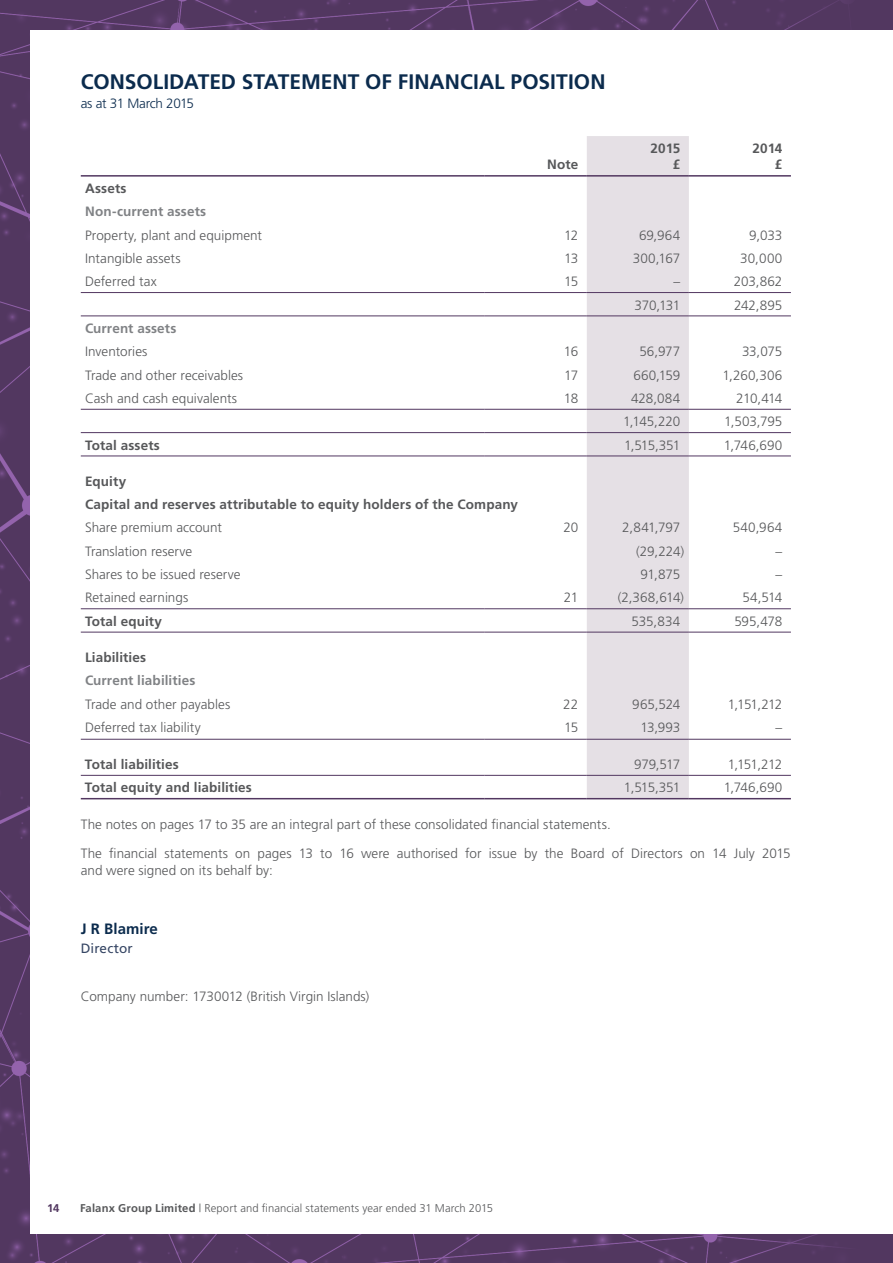
<style>
.page{position:relative;width:893px;height:1263px;background:#fff}
.page>*{position:absolute;margin:0;border:0;box-sizing:border-box;transform-origin:0 0}
.t1{font:700 21px "Frutiger";color:#0b2b4d}
.t2{font:700 15px "Frutiger";letter-spacing:.005em;color:#0b2b4d}
.t3{font:300 13.5px/29.2px "Frutiger";color:#57585a}
.t4{font:700 13.5px/16.5px "Frutiger";letter-spacing:.01em;color:#57585a;text-align:right}
.t5{font:700 13.5px "Frutiger";letter-spacing:.01em;color:#808285}
.t6{font:300 13.5px "Frutiger";letter-spacing:-.025em;color:#0b2b4d}
.t7{font:13.5px "Frutiger";letter-spacing:.005em;color:#364664}
.t8{font:300 11.25px "Frutiger";letter-spacing:.01em;color:#57585a}
.t9{font:700 11.25px "Frutiger";color:#523760}
.s1{font-weight:700}
</style>
<div class="page">
<img style="left:0;top:0;width:757px;height:1263px">
<div style="left:757px;top:0;width:136px;height:1263px;background:#523760"></div>
<div style="left:30px;top:30px;width:863px;height:1203px;background:#fff"></div>
<div style="left:587px;top:136px;width:102px;height:662px;background:#e5e0e5"></div>
<hr style="left:81px;top:432px;width:404px;height:1px;background:#523760">
<hr style="left:485px;top:432px;width:102px;height:1px;background:#523760">
<hr style="left:587px;top:432px;width:102px;height:1px;background:#523760">
<hr style="left:689px;top:432px;width:102px;height:1px;background:#523760">
<hr style="left:81px;top:175px;width:404px;height:2px;background:#523760">
<hr style="left:485px;top:175px;width:102px;height:2px;background:#523760">
<hr style="left:587px;top:175px;width:102px;height:2px;background:#523760">
<hr style="left:689px;top:175px;width:102px;height:2px;background:#523760">
<hr style="left:81px;top:292px;width:404px;height:1px;background:#523760">
<hr style="left:485px;top:292px;width:102px;height:1px;background:#523760">
<hr style="left:587px;top:292px;width:102px;height:1px;background:#523760">
<hr style="left:689px;top:292px;width:102px;height:1px;background:#523760">
<hr style="left:81px;top:315px;width:404px;height:1px;background:#523760">
<hr style="left:485px;top:315px;width:102px;height:1px;background:#523760">
<hr style="left:587px;top:315px;width:102px;height:1px;background:#523760">
<hr style="left:689px;top:315px;width:102px;height:1px;background:#523760">
<hr style="left:81px;top:409px;width:404px;height:1px;background:#523760">
<hr style="left:485px;top:409px;width:102px;height:1px;background:#523760">
<hr style="left:587px;top:409px;width:102px;height:1px;background:#523760">
<hr style="left:689px;top:409px;width:102px;height:1px;background:#523760">
<hr style="left:81px;top:456px;width:404px;height:1px;background:#523760">
<hr style="left:485px;top:456px;width:102px;height:1px;background:#523760">
<hr style="left:587px;top:456px;width:102px;height:1px;background:#523760">
<hr style="left:689px;top:456px;width:102px;height:1px;background:#523760">
<hr style="left:81px;top:798px;width:404px;height:1px;background:#523760">
<hr style="left:485px;top:798px;width:102px;height:1px;background:#523760">
<hr style="left:587px;top:798px;width:102px;height:1px;background:#523760">
<hr style="left:689px;top:798px;width:102px;height:1px;background:#523760">
<hr style="left:81px;top:775px;width:404px;height:1px;background:#523760">
<hr style="left:485px;top:775px;width:102px;height:1px;background:#523760">
<hr style="left:587px;top:775px;width:102px;height:1px;background:#523760">
<hr style="left:689px;top:775px;width:102px;height:1px;background:#523760">
<hr style="left:81px;top:739px;width:404px;height:1px;background:#523760">
<hr style="left:485px;top:739px;width:102px;height:1px;background:#523760">
<hr style="left:587px;top:739px;width:102px;height:1px;background:#523760">
<hr style="left:689px;top:739px;width:102px;height:1px;background:#523760">
<hr style="left:81px;top:608px;width:404px;height:1px;background:#523760">
<hr style="left:485px;top:608px;width:102px;height:1px;background:#523760">
<hr style="left:587px;top:608px;width:102px;height:1px;background:#523760">
<hr style="left:689px;top:608px;width:102px;height:1px;background:#523760">
<hr style="left:81px;top:632px;width:404px;height:1px;background:#523760">
<hr style="left:485px;top:632px;width:102px;height:1px;background:#523760">
<hr style="left:587px;top:632px;width:102px;height:1px;background:#523760">
<hr style="left:689px;top:632px;width:102px;height:1px;background:#523760">
<h1 class="t1" style="left:81px;top:70px;width:526px">CONSOLIDATED STATEMENT OF FINANCIAL POSITION</h1>
<p class="t6" style="left:81px;top:96px;width:115px">as at 31 March 2015</p>
<p class="t4" style="left:547px;top:156px;width:33px">Note</p>
<p class="t4" style="left:651px;top:140px;width:31px">2015 £</p>
<p class="t4" style="left:753px;top:140px;width:31px">2014 £</p>
<p class="t4" style="left:85px;top:180px;width:43px">Assets</p>
<p class="t5" style="left:85px;top:203px;width:123px">Non-current assets</p>
<p class="t3" style="left:85px;top:220px;width:179px">Property, plant and equipment</p>
<p class="t3" style="left:564px;top:220px;width:16px">12</p>
<p class="t3" style="left:639px;top:220px;width:43px">69,964</p>
<p class="t3" style="left:749px;top:220px;width:35px">9,033</p>
<p class="t3" style="left:85px;top:243px;width:97px">Intangible assets</p>
<p class="t3" style="left:564px;top:243px;width:16px">13</p>
<p class="t3" style="left:633px;top:243px;width:49px">300,167</p>
<p class="t3" style="left:740px;top:243px;width:44px">30,000</p>
<p class="t3" style="left:85px;top:267px;width:73px">Deferred tax</p>
<p class="t3" style="left:564px;top:267px;width:16px">15</p>
<p class="t3" style="left:674px;top:267px;width:8px">–</p>
<p class="t3" style="left:734px;top:267px;width:50px">203,862</p>
<p class="t3" style="left:634px;top:290px;width:47px">370,131</p>
<p class="t3" style="left:734px;top:290px;width:50px">242,895</p>
<p class="t5" style="left:85px;top:320px;width:93px">Current assets</p>
<p class="t3" style="left:85px;top:337px;width:64px">Inventories</p>
<p class="t3" style="left:564px;top:337px;width:16px">16</p>
<p class="t3" style="left:639px;top:337px;width:42px">56,977</p>
<p class="t3" style="left:742px;top:337px;width:42px">33,075</p>
<p class="t3" style="left:85px;top:360px;width:160px">Trade and other receivables</p>
<p class="t3" style="left:564px;top:360px;width:16px">17</p>
<p class="t3" style="left:633px;top:360px;width:48px">660,159</p>
<p class="t3" style="left:722px;top:360px;width:61px">1,260,306</p>
<p class="t3" style="left:85px;top:384px;width:154px">Cash and cash equivalents</p>
<p class="t3" style="left:564px;top:384px;width:16px">18</p>
<p class="t3" style="left:631px;top:384px;width:51px">428,084</p>
<p class="t3" style="left:736px;top:384px;width:48px">210,414</p>
<p class="t3" style="left:623px;top:407px;width:59px">1,145,220</p>
<p class="t3" style="left:724px;top:407px;width:60px">1,503,795</p>
<p class="t4" style="left:85px;top:436px;width:76px">Total assets</p>
<p class="t3" style="left:624px;top:430px;width:58px">1,515,351</p>
<p class="t3" style="left:724px;top:430px;width:60px">1,746,690</p>
<p class="t4" style="left:85px;top:469px;width:434px;line-height:23.4px;text-align:left">Equity<br>Capital and reserves attributable to equity holders of the Company</p>
<p class="t3" style="left:85px;top:513px;width:138px">Share premium account</p>
<p class="t3" style="left:563px;top:513px;width:16px">20</p>
<p class="t3" style="left:622px;top:513px;width:60px">2,841,797</p>
<p class="t3" style="left:733px;top:513px;width:51px">540,964</p>
<p class="t3" style="left:85px;top:536px;width:109px">Translation reserve</p>
<p class="t3" style="left:636px;top:536px;width:49px">(29,224)</p>
<p class="t3" style="left:776px;top:536px;width:8px">–</p>
<p class="t3" style="left:85px;top:560px;width:157px">Shares to be issued reserve</p>
<p class="t3" style="left:640px;top:560px;width:41px">91,875</p>
<p class="t3" style="left:776px;top:560px;width:8px">–</p>
<p class="t3" style="left:85px;top:583px;width:105px">Retained earnings</p>
<p class="t3" style="left:564px;top:583px;width:16px">21</p>
<p class="t3" style="left:618px;top:583px;width:68px">(2,368,614)</p>
<p class="t3" style="left:742px;top:583px;width:41px">54,514</p>
<p class="t4" style="left:85px;top:613px;width:79px">Total equity</p>
<p class="t3" style="left:631px;top:606px;width:50px">535,834</p>
<p class="t3" style="left:734px;top:606px;width:50px">595,478</p>
<p class="t4" style="left:85px;top:649px;width:63px">Liabilities</p>
<p class="t5" style="left:85px;top:672px;width:112px">Current liabilities</p>
<p class="t3" style="left:85px;top:689px;width:147px">Trade and other payables</p>
<p class="t3" style="left:563px;top:689px;width:16px">22</p>
<p class="t3" style="left:632px;top:689px;width:50px">965,524</p>
<p class="t3" style="left:728px;top:689px;width:56px">1,151,212</p>
<p class="t3" style="left:85px;top:713px;width:117px">Deferred tax liability</p>
<p class="t3" style="left:564px;top:713px;width:16px">15</p>
<p class="t3" style="left:640px;top:713px;width:41px">13,993</p>
<p class="t3" style="left:776px;top:713px;width:8px">–</p>
<p class="t4" style="left:85px;top:756px;width:95px">Total liabilities</p>
<p class="t3" style="left:634px;top:750px;width:48px">979,517</p>
<p class="t3" style="left:728px;top:750px;width:56px">1,151,212</p>
<p class="t4" style="left:85px;top:779px;width:168px">Total equity and liabilities</p>
<p class="t3" style="left:624px;top:773px;width:58px">1,515,351</p>
<p class="t3" style="left:724px;top:773px;width:60px">1,746,690</p>
<p class="t3" style="left:81px;top:809px;width:712px">The notes on pages 17 to 35 are an integral part of these consolidated financial statements.<br>The financial statements on pages 13 to 16 were authorised for issue by the Board of Directors on 14 July 2015</p>
<p class="t3" style="left:81px;top:855px;width:194px">and were signed on its behalf by:</p>
<p class="t2" style="left:81px;top:920px;width:79px">J R Blamire</p>
<p class="t7" style="left:81px;top:940px;width:53px">Director</p>
<p class="t3" style="left:81px;top:982px;width:290px">Company number: 1730012 (British Virgin Islands)</p>
<p class="t9" style="left:47px;top:1202px;width:14px">14</p>
<p class="t8" style="left:80px;top:1202px;width:414px"><span class="s1">Falanx Group Limited</span> | Report and financial statements year ended 31 March 2015</p>
</div>
